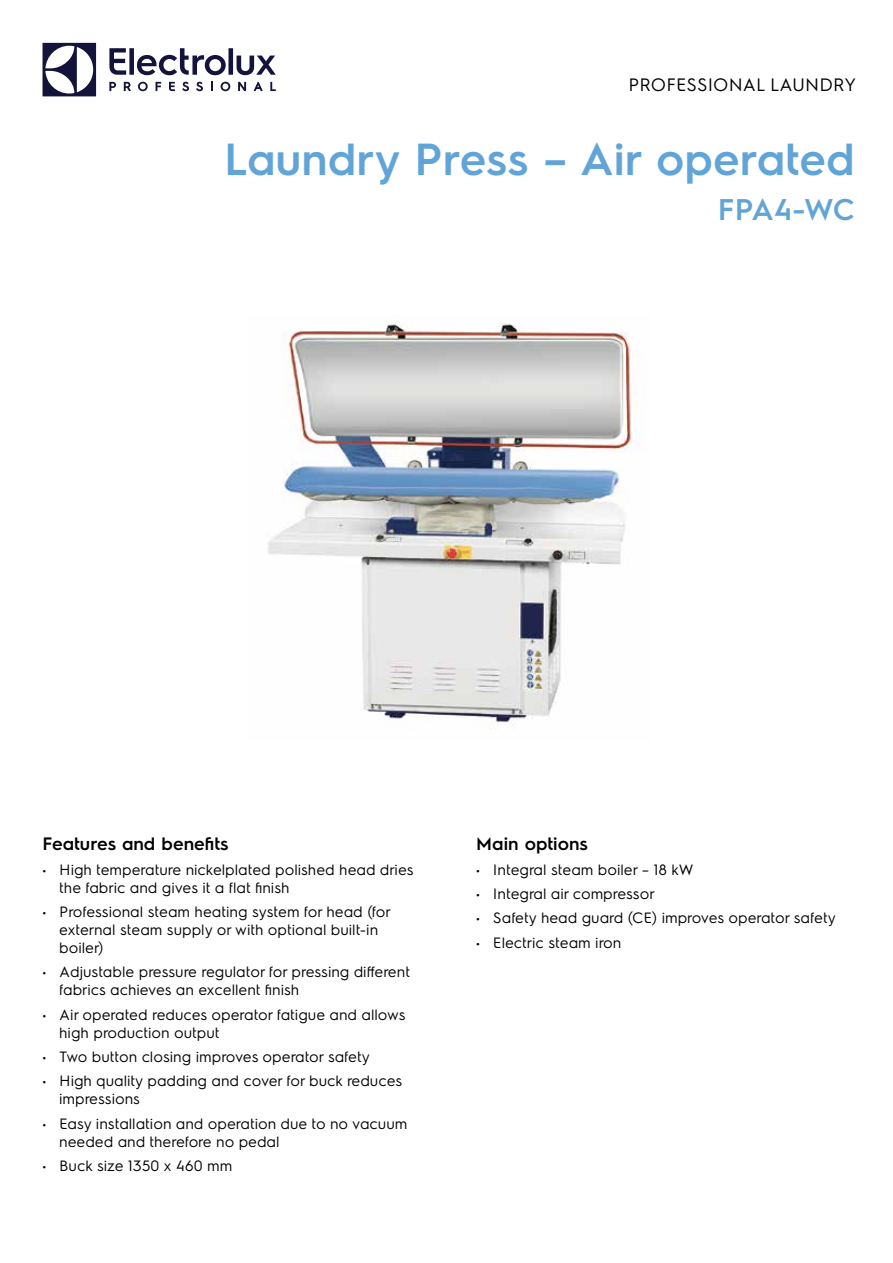
<style>
.page{position:relative;width:893px;height:1263px;background:#fff}
.page>*{position:absolute;margin:0;border:0;box-sizing:border-box;transform-origin:0 0}
.t1{font:600 45px "Electrolux Sans";color:#61a4d7}
.t2{font:600 30px "Electrolux Sans";letter-spacing:-.02em;color:#61a4d7}
.t3{font:600 18px "Electrolux Sans";color:#000}
.t4{font:18px "Electrolux Sans";color:#000}
.t5{font:15px/18px "Electrolux Sans";color:#000}
</style>
<div class="page">
<svg style="left:43px;top:43px;width:53px;height:53px"></svg>
<svg style="left:109px;top:48px;width:167px;height:27px"></svg>
<svg style="left:270px;top:82px;width:6px;height:9px"></svg>
<svg style="left:221px;top:82px;width:9px;height:9px"></svg>
<svg style="left:211px;top:82px;width:2px;height:9px"></svg>
<svg style="left:196px;top:82px;width:7px;height:9px"></svg>
<svg style="left:182px;top:82px;width:7px;height:9px"></svg>
<svg style="left:169px;top:82px;width:6px;height:9px"></svg>
<svg style="left:156px;top:82px;width:5px;height:9px"></svg>
<svg style="left:138px;top:82px;width:10px;height:9px"></svg>
<svg style="left:124px;top:82px;width:7px;height:9px"></svg>
<svg style="left:109px;top:82px;width:7px;height:9px"></svg>
<svg style="left:254px;top:82px;width:9px;height:9px"></svg>
<svg style="left:238px;top:82px;width:8px;height:9px"></svg>
<img style="left:268px;top:323px;width:373px;height:406px">
<p class="t4" style="left:629px;top:72px;width:229px">PROFESSIONAL LAUNDRY</p>
<h1 class="t1" style="left:224px;top:127px;width:632px">Laundry Press – Air operated</h1>
<h2 class="t2" style="left:718px;top:188px;width:138px">FPA4-WC</h2>
<p class="t3" style="left:43px;top:831px;width:188px">Features and benefits</p>
<p class="t5" style="left:60px;top:859px;width:356px;text-indent:-17px">• High temperature nickelplated polished head dries the fabric and gives it a flat finish</p>
<p class="t5" style="left:60px;top:902px;width:333px;text-indent:-17px">• Professional steam heating system for head (for external steam supply or with optional built-in boiler)</p>
<p class="t5" style="left:60px;top:962px;width:352px;text-indent:-17px">• Adjustable pressure regulator for pressing different fabrics achieves an excellent finish</p>
<p class="t5" style="left:60px;top:1004px;width:348px;text-indent:-17px">• Air operated reduces operator fatigue and allows high production output</p>
<p class="t5" style="left:43px;top:1047px;width:329px">• Two button closing improves operator safety</p>
<p class="t5" style="left:60px;top:1071px;width:345px;text-indent:-17px">• High quality padding and cover for buck reduces impressions</p>
<p class="t5" style="left:60px;top:1113px;width:350px;text-indent:-17px">• Easy installation and operation due to no vacuum needed and therefore no pedal</p>
<p class="t5" style="left:43px;top:1156px;width:192px">• Buck size 1350 x 460 mm</p>
<p class="t3" style="left:476px;top:831px;width:113px">Main options</p>
<p class="t5" style="left:476px;top:859px;width:219px">• Integral steam boiler – 18 kW</p>
<p class="t5" style="left:476px;top:884px;width:180px">• Integral air compressor</p>
<p class="t5" style="left:476px;top:908px;width:361px">• Safety head guard (CE) improves operator safety</p>
<p class="t5" style="left:476px;top:932px;width:147px">• Electric steam iron</p>
</div>
